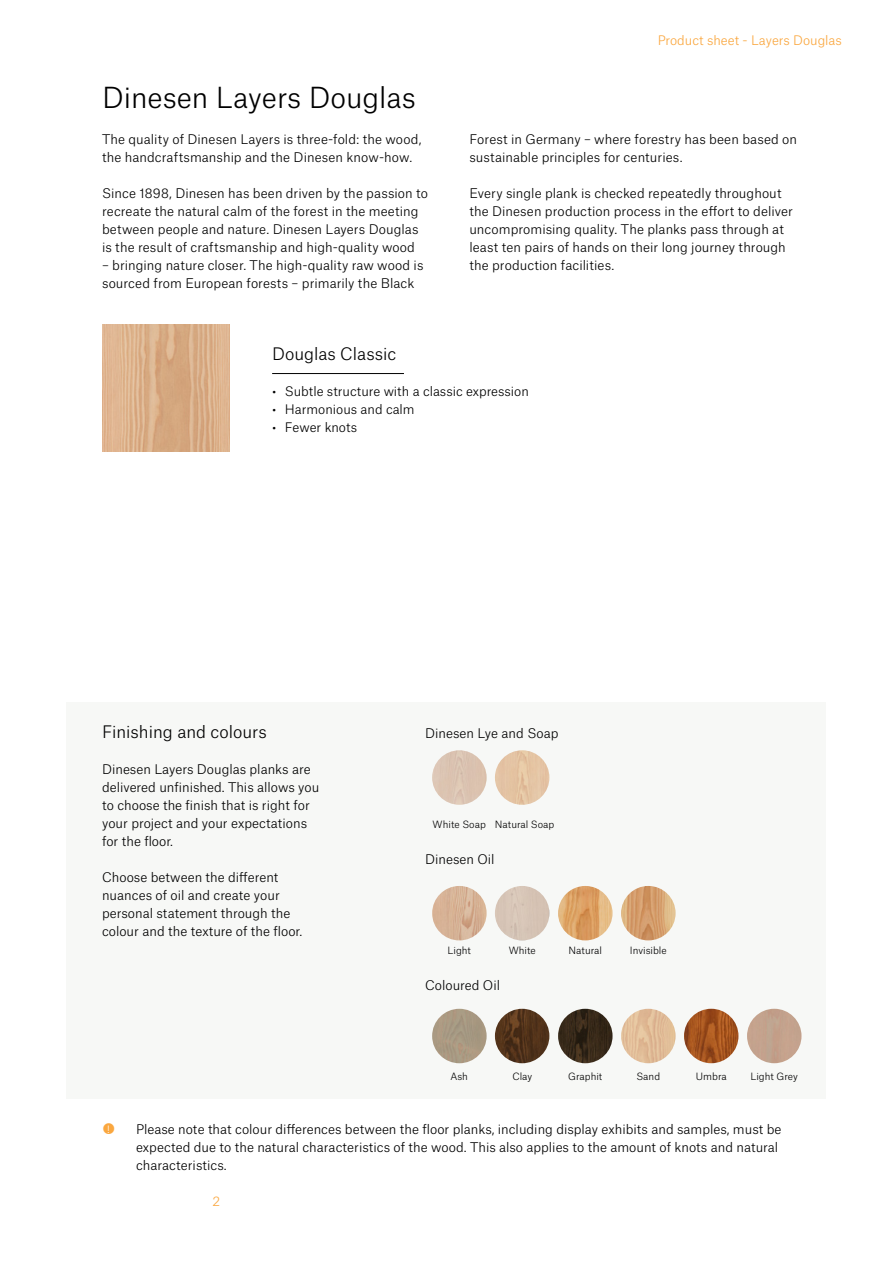
<style>
.page{position:relative;width:893px;height:1263px;background:#fff}
.page>*{position:absolute;margin:0;border:0;box-sizing:border-box;transform-origin:0 0}
.t1{font:300 27.75px "Atlas Grotesk";color:#000}
.t2{font:300 16.5px "Atlas Grotesk";color:#000}
.t3{font:300 12.75px/18px "Atlas Grotesk";color:#000}
.t4{font:300 12.6px "Atlas Grotesk";color:#000}
.t5{font:300 12.6px "Atlas Grotesk";color:#faa73f}
.t6{font:300 9.6px "Atlas Grotesk";color:#000}
.t7{font:300 9.45px "Atlas Grotesk";color:#fff}
.s1{font-size:12.75px}
</style>
<div class="page">
<div style="left:67px;top:702px;width:759px;height:396px;background:#f7f8f6"></div>
<div style="left:495px;top:886px;width:54px;height:54px;background:#d6c4b6;border-radius:27px"></div>
<img style="left:432px;top:886px;width:55px;height:54px;border-radius:27px">
<img style="left:558px;top:886px;width:55px;height:54px;border-radius:27px">
<img style="left:621px;top:886px;width:55px;height:54px;border-radius:27px">
<img style="left:495px;top:1009px;width:54px;height:54px;border-radius:27px">
<img style="left:684px;top:1009px;width:54px;height:54px;border-radius:27px">
<img style="left:432px;top:1009px;width:55px;height:54px;border-radius:27px">
<img style="left:558px;top:1009px;width:55px;height:54px;border-radius:27px">
<img style="left:621px;top:1009px;width:55px;height:54px;border-radius:27px">
<img style="left:432px;top:750px;width:55px;height:55px;border-radius:27px">
<div style="left:495px;top:750px;width:54px;height:55px;background:#e4c4a4;border-radius:50%"></div>
<img style="left:102px;top:324px;width:128px;height:128px">
<hr style="left:272px;top:373px;width:132px;height:1px;background:#000">
<div style="left:747px;top:1009px;width:54px;height:54px;background:#c3a28d;border-radius:27px"></div>
<h1 class="t1" style="left:102px;top:76px;width:315px">Dinesen Layers Douglas</h1>
<p class="t3" style="left:102px;top:129px;width:321px">The quality of Dinesen Layers is three-fold: the wood, the handcraftsmanship and the Dinesen know-how.</p>
<p class="t3" style="left:102px;top:183px;width:328px">Since 1898, Dinesen has been driven by the passion to recreate the natural calm of the forest in the meeting between people and nature. Dinesen Layers Douglas is the result of craftsmanship and high-quality wood</p>
<p class="t3" style="left:102px;top:255px;width:323px">– bringing nature closer. The high-quality raw wood is sourced from European forests – primarily the Black</p>
<p class="t5" style="left:658px;top:31px;width:186px">Product sheet - Layers Douglas</p>
<p class="t3" style="left:469px;top:129px;width:329px">Forest in Germany – where forestry has been based on sustainable principles for centuries.</p>
<p class="t3" style="left:469px;top:183px;width:325px">Every single plank is checked repeatedly throughout the Dinesen production process in the effort to deliver uncompromising quality. The planks pass through at least ten pairs of hands on their long journey through the production facilities.</p>
<p class="t2" style="left:272px;top:341px;width:126px">Douglas Classic</p>
<p class="t4" style="left:272px;top:381px;width:258px"><span class="s1">•</span> Subtle structure with a classic expression</p>
<p class="t4" style="left:272px;top:399px;width:144px">• Harmonious and calm</p>
<p class="t4" style="left:272px;top:417px;width:86px">• Fewer knots</p>
<p class="t2" style="left:102px;top:719px;width:166px">Finishing and colours</p>
<p class="t3" style="left:102px;top:759px;width:219px">Dinesen Layers Douglas planks are delivered unfinished. This allows you to choose the finish that is right for your project and your expectations for the floor.</p>
<p class="t3" style="left:102px;top:867px;width:202px">Choose between the different nuances of oil and create your personal statement through the colour and the texture of the floor.</p>
<p class="t3" style="left:425px;top:723px;width:135px">Dinesen Lye and Soap</p>
<p class="t6" style="left:433px;top:817px;width:123px">White Soap Natural Soap</p>
<p class="t3" style="left:425px;top:849px;width:71px">Dinesen Oil</p>
<p class="t6" style="left:447px;top:943px;width:25px">Light</p>
<p class="t3" style="left:425px;top:975px;width:76px">Coloured Oil</p>
<p class="t6" style="left:509px;top:943px;width:29px">White</p>
<p class="t6" style="left:569px;top:943px;width:35px">Natural</p>
<p class="t6" style="left:630px;top:943px;width:38px">Invisible</p>
<p class="t6" style="left:450px;top:1069px;width:19px">Ash</p>
<p class="t6" style="left:512px;top:1069px;width:21px">Clay</p>
<p class="t6" style="left:696px;top:1069px;width:32px">Umbra</p>
<p class="t6" style="left:750px;top:1069px;width:49px">Light Grey</p>
<p class="t6" style="left:568px;top:1069px;width:36px">Graphit</p>
<p class="t6" style="left:636px;top:1069px;width:25px">Sand</p>
<p class="t7" style="left:107px;top:1121px;width:4px">!</p>
<p class="t3" style="left:136px;top:1119px;width:647px">Please note that colour differences between the floor planks, including display exhibits and samples, must be expected due to the natural characteristics of the wood. This also applies to the amount of knots and natural characteristics.</p>
<p class="t5" style="left:213px;top:1191px;width:9px">2</p>
</div>
